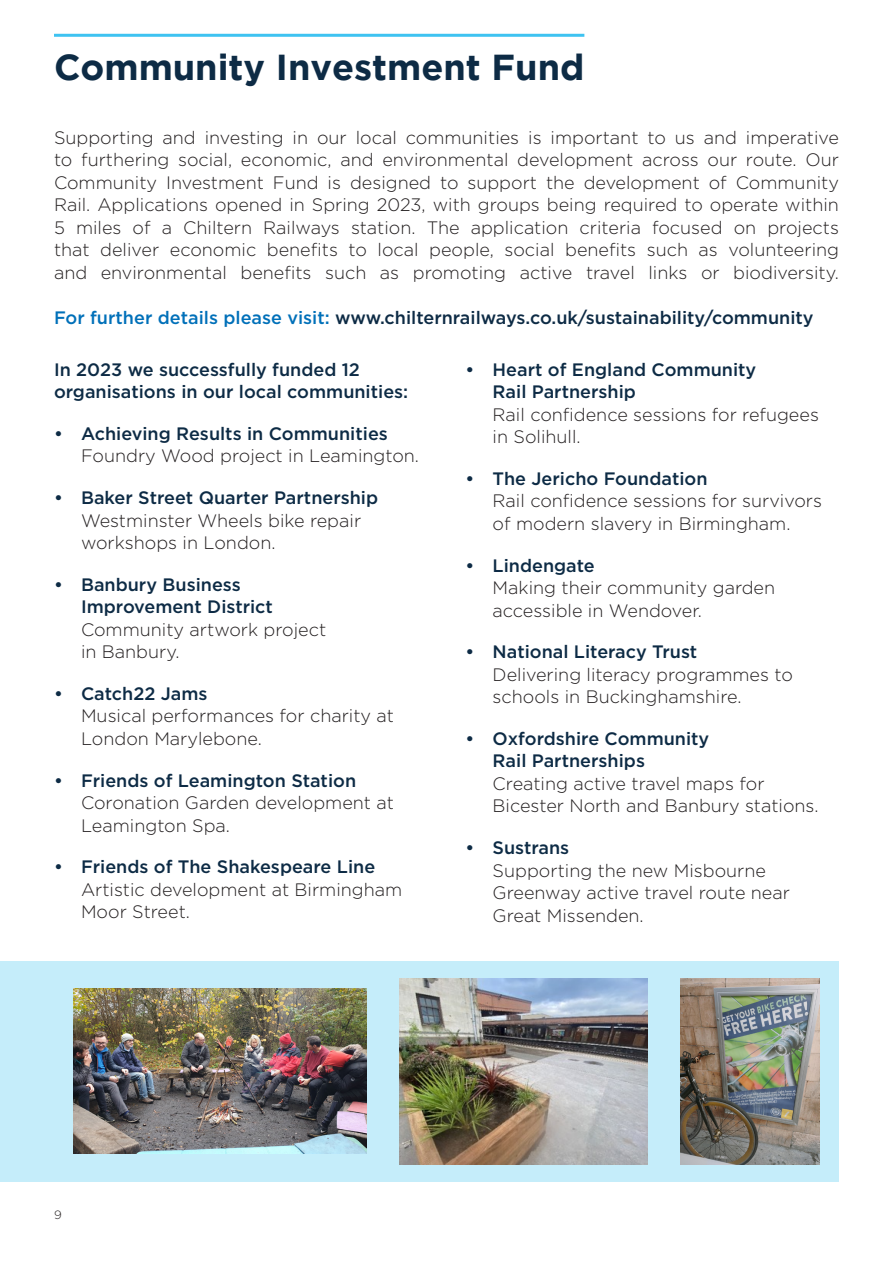
<style>
.page{position:relative;width:893px;height:1263px;background:#fff}
.page>*{position:absolute;margin:0;border:0;box-sizing:border-box;transform-origin:0 0}
.t1{font:700 36px "Gotham";color:#0d2b45}
.t2{font:300 18px/22.5px "Gotham";color:#231f20}
.t3{font:500 18px/22.5px "Gotham";color:#0d2b45}
.t4{font:300 12px "Gotham";color:#231f20}
.s1{color:#0070b9}
</style>
<div class="page">
<hr style="left:54px;top:34px;width:530px;height:3px;background:#3ec3f1">
<div style="left:0;top:961px;width:839px;height:220px;background:#c5edfa"></div>
<img style="left:399px;top:978px;width:249px;height:186px">
<img style="left:73px;top:988px;width:294px;height:166px">
<img style="left:680px;top:978px;width:140px;height:186px">
<h1 class="t1" style="left:54px;top:47px;width:532px">Community Investment Fund</h1>
<p class="t2" style="left:54px;top:125px;width:786px;text-align:justify">Supporting and investing in our local communities is important to us and imperative to furthering social, economic, and environmental development across our route. Our Community Investment Fund is designed to support the development of Community Rail. Applications opened in Spring 2023, with groups being required to operate within 5 miles of a Chiltern Railways station. The application criteria focused on projects that deliver economic benefits to local people, social benefits such as volunteering and environmental benefits such as promoting active travel links or biodiversity.</p>
<p class="t3" style="left:54px;top:306px;width:761px"><span class="s1">For further details please visit:</span> www.chilternrailways.co.uk/sustainability/community</p>
<p class="t3" style="left:54px;top:358px;width:356px">In 2023 we successfully funded 12 organisations in our local communities:</p>
<p class="t3" style="left:54px;top:422px;width:335px">• Achieving Results in Communities</p>
<p class="t2" style="left:81px;top:444px;width:340px">Foundry Wood project in Leamington.</p>
<p class="t3" style="left:54px;top:486px;width:326px">• Baker Street Quarter Partnership</p>
<p class="t2" style="left:81px;top:508px;width:282px">Westminster Wheels bike repair workshops in London.</p>
<p class="t3" style="left:81px;top:573px;width:193px;text-indent:-27px">• Banbury Business<br>Improvement District</p>
<p class="t2" style="left:81px;top:618px;width:247px">Community artwork project in Banbury.</p>
<p class="t3" style="left:54px;top:682px;width:155px">• Catch22 Jams</p>
<p class="t2" style="left:81px;top:704px;width:314px">Musical performances for charity at<br>London Marylebone.</p>
<p class="t3" style="left:54px;top:769px;width:304px">• Friends of Leamington Station</p>
<p class="t2" style="left:81px;top:791px;width:314px">Coronation Garden development at<br>Leamington Spa.</p>
<p class="t3" style="left:54px;top:855px;width:323px">• Friends of The Shakespeare Line</p>
<p class="t2" style="left:81px;top:877px;width:323px">Artistic development at Birmingham<br>Moor Street.</p>
<p class="t3" style="left:493px;top:358px;width:265px;text-indent:-27px">• Heart of England Community<br>Rail Partnership</p>
<p class="t2" style="left:493px;top:403px;width:328px">Rail confidence sessions for refugees in Solihull.</p>
<p class="t3" style="left:466px;top:467px;width:243px">• The Jericho Foundation</p>
<p class="t2" style="left:493px;top:489px;width:331px">Rail confidence sessions for survivors of modern slavery in Birmingham.</p>
<p class="t3" style="left:466px;top:554px;width:131px">• Lindengate</p>
<p class="t2" style="left:493px;top:576px;width:284px">Making their community garden accessible in Wendover.</p>
<p class="t3" style="left:466px;top:640px;width:233px">• National Literacy Trust</p>
<p class="t2" style="left:493px;top:663px;width:302px">Delivering literacy programmes to schools in Buckinghamshire.</p>
<p class="t3" style="left:493px;top:727px;width:218px;text-indent:-27px">• Oxfordshire Community<br>Rail Partnerships</p>
<p class="t2" style="left:493px;top:772px;width:328px">Creating active travel maps for<br>Bicester North and Banbury stations.</p>
<p class="t3" style="left:466px;top:836px;width:105px">• Sustrans</p>
<p class="t2" style="left:493px;top:858px;width:299px">Supporting the new Misbourne<br>Greenway active travel route near<br>Great Missenden.</p>
<p class="t4" style="left:54px;top:1207px;width:9px">9</p>
</div>
